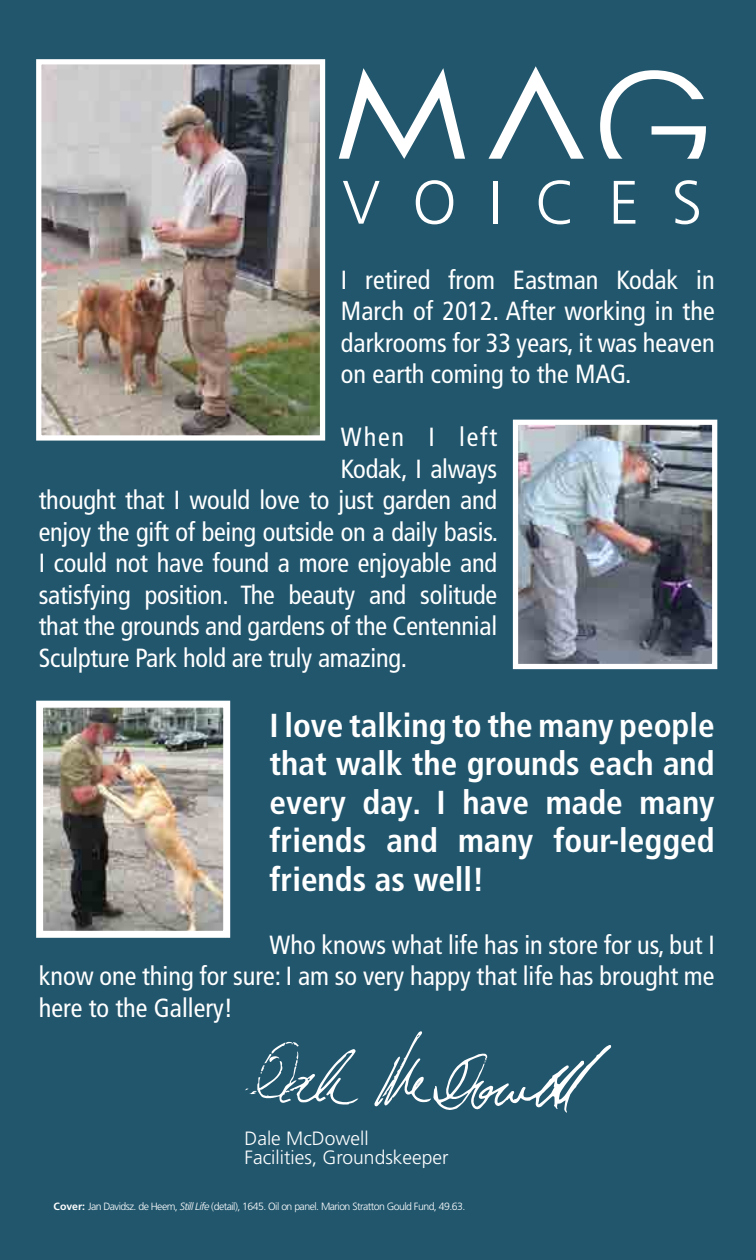
<style>
.page{position:relative;width:756px;height:1260px;background:#21566d}
.page>*{position:absolute;margin:0;border:0;box-sizing:border-box;transform-origin:0 0}
.t1{font:300 61.25px "Frutiger LT Std";letter-spacing:.53em;color:#fff}
.t2{font:700 condensed 33.25px/38.5px "Frutiger LT Pro";color:#fff;text-align:justify}
.t3{font:condensed 26.25px/31.5px "Frutiger LT Pro";letter-spacing:-.01em;color:#fff;text-align:justify}
.t4{font:condensed 26.25px "Frutiger LT Pro";letter-spacing:.07em;color:#fff}
.t5{font:300 19.25px/19.2px "Frutiger LT Std";color:#fff}
.t6{font:300 10.5px "Frutiger LT Std";letter-spacing:-.05em;color:#fff}
.s1{font-weight:700}
.s2{font-style:italic}
</style>
<div class="page">
<img style="left:42px;top:65px;width:277px;height:370px">
<div style="left:36px;top:59px;width:289px;height:382px;border:5px solid #fff"></div>
<svg style="left:339px;top:68px;width:126px;height:91px"></svg>
<svg style="left:600px;top:70px;width:106px;height:89px"></svg>
<svg style="left:489px;top:66px;width:95px;height:93px"></svg>
<svg style="left:245px;top:1042px;width:113px;height:63px"></svg>
<svg style="left:374px;top:1031px;width:237px;height:82px"></svg>
<img style="left:519px;top:426px;width:192px;height:237px">
<div style="left:513px;top:420px;width:204px;height:249px;border:5px solid #fff"></div>
<img style="left:44px;top:709px;width:178px;height:221px">
<div style="left:36px;top:701px;width:194px;height:237px;border:7px solid #fff"></div>
<h1 class="t1" style="left:343px;top:168px;width:361px">VOICES</h1>
<p class="t3" style="left:341px;top:264px;width:375px">I retired from Eastman Kodak in March of 2012. After working in the darkrooms for 33 years, it was heaven on earth coming to the MAG.</p>
<p class="t4" style="left:341px;top:422px;width:158px">When I left</p>
<p class="t3" style="left:341px;top:453px;width:158px">Kodak, I always</p>
<p class="t3" style="left:39px;top:484px;width:460px">thought that I would love to just garden and</p>
<p class="t3" style="left:39px;top:516px;width:461px">enjoy the gift of being outside on a daily basis.</p>
<p class="t3" style="left:39px;top:547px;width:460px">I could not have found a more enjoyable and</p>
<p class="t3" style="left:39px;top:579px;width:460px">satisfying position. The beauty and solitude</p>
<p class="t3" style="left:39px;top:610px;width:460px">that the grounds and gardens of the Centennial</p>
<p class="t3" style="left:39px;top:642px;width:370px">Sculpture Park hold are truly amazing.</p>
<p class="t2" style="left:270px;top:706px;width:447px">I love talking to the many people that walk the grounds each and every day. I have made many friends and many four-legged friends as well!</p>
<p class="t3" style="left:39px;top:929px;width:677px;text-indent:231px">Who knows what life has in store for us, but I know one thing for sure: I am so very happy that life has brought me here to the Gallery!</p>
<p class="t5" style="left:245px;top:1129px;width:205px">Dale McDowell<br>Facilities, Groundskeeper</p>
<p class="t6" style="left:54px;top:1201px;width:413px"><span class="s1">Cover:</span> Jan Davidsz. de Heem, <span class="s2">Still Life</span> (detail), 1645. Oil on panel. Marion Stratton Gould Fund, 49.63.</p>
</div>
